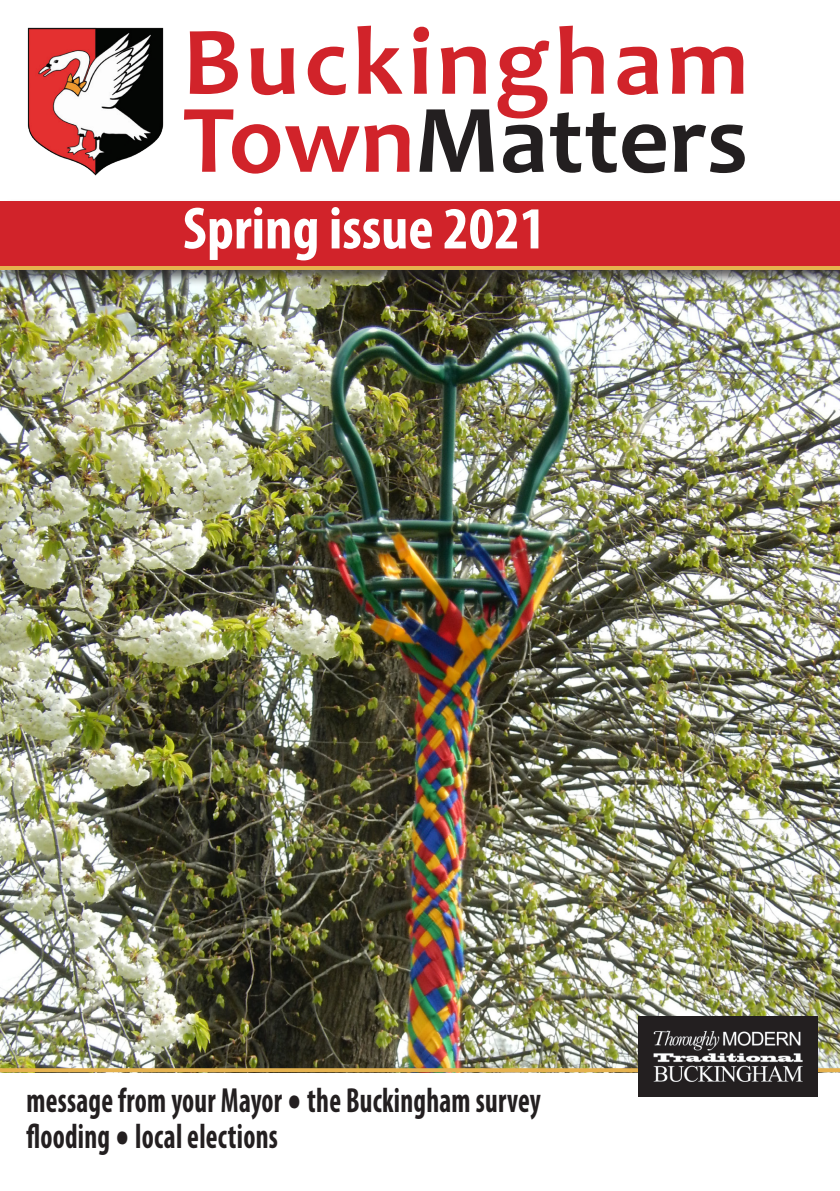
<style>
.page{position:relative;width:840px;height:1191px;background:#fff}
.page>*{position:absolute;margin:0;border:0;box-sizing:border-box;transform-origin:0 0}
.t1{font:700 98px "Candara";color:#231f20}
.t2{font:700 98px "Candara";letter-spacing:.05em;color:#d1232a}
.t3{font:700 condensed 60px "Myriad Pro";color:#fff}
.This_month{font:700 condensed 35px/36px "Myriad Pro";letter-spacing:.01em;color:#231f20;scale:.8 1}
.s1{color:#d1232a}
.s2{font-size:60px}
</style>
<div class="page">
<img style="left:0;top:287px;width:839px;height:781px">
<div style="left:0;top:198px;width:839px;height:89px;background:#231f20;opacity:.75"></div>
<div style="left:0;top:201px;width:839px;height:67px;background:#d1232a"></div>
<img style="left:27px;top:27px;width:137px;height:149px">
<hr style="left:0;top:266px;width:839px;height:4px;background:#e5b24f">
<svg style="left:0;top:1068px;width:839px;height:4px;background:#deae4f"></svg>
<img style="left:638px;top:1016px;width:178px;height:80px">
<p class="t2" style="left:183px;top:0;width:567px">Buckingham</p>
<p class="t1" style="left:183px;top:78px;width:566px"><span class="s1">Town</span>Matters</p>
<p class="t3" style="left:183px;top:195px;width:364px">Spring issue 2021</p>
<p class="This_month" style="left:26px;top:1083px;width:644px">message from your Mayor <span class="s2">•</span> the Buckingham survey flooding <span class="s2">•</span> local elections</p>
</div>
